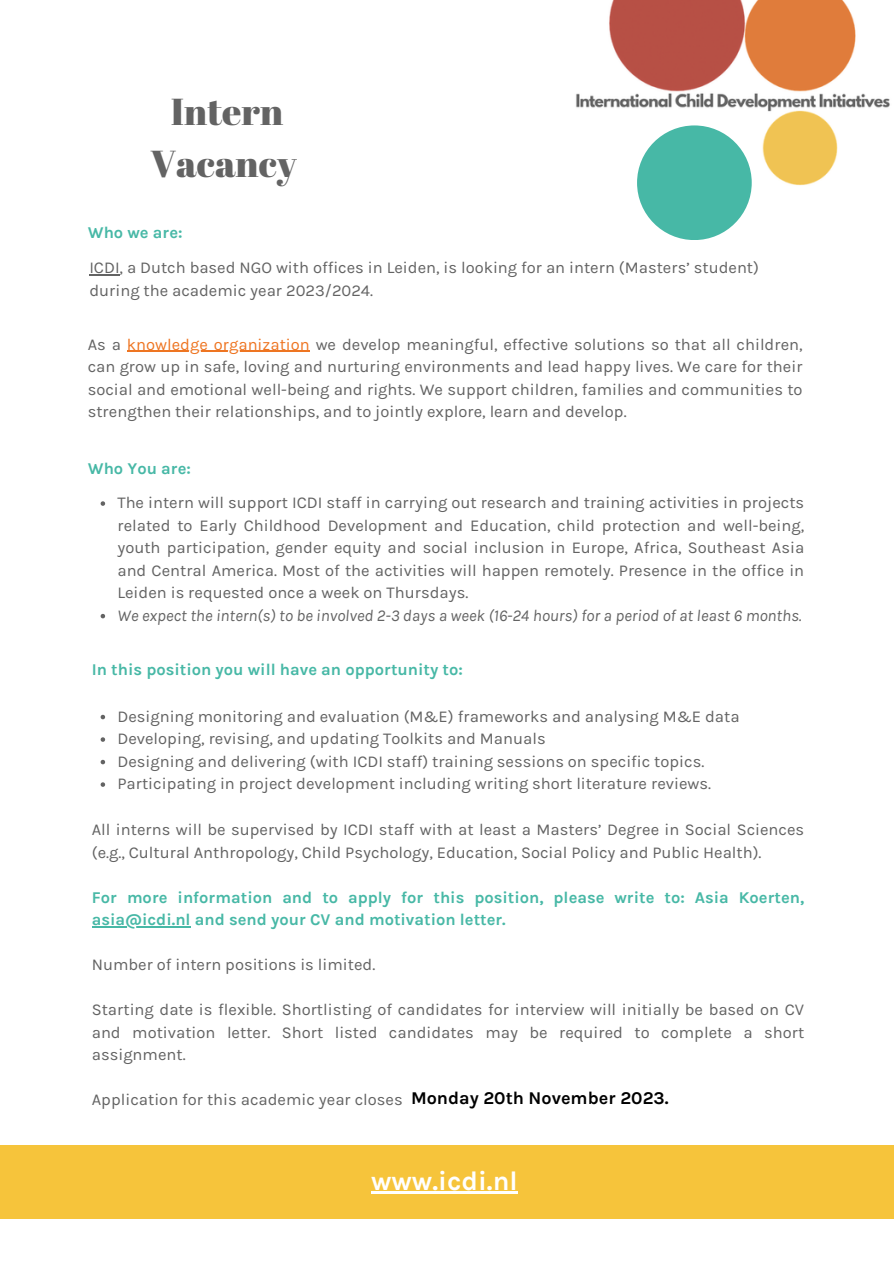
<style>
.page{position:relative;width:894px;height:1264px;background:#fff}
.page>*{position:absolute;margin:0;border:0;box-sizing:border-box;transform-origin:0 0}
.t1{font:37.5px "Abril Fatface";color:#636363}
.t2{font:700 27px "Karla";color:#fff}
.t3{font:700 18px "Karla";color:#000}
.t4{font:16.5px/22.5px "Karla";color:#636363;text-align:justify}
.t5{font:700 16.5px/22.5px "Karla";color:#47b8a6}
.t6{font:italic 16.5px "Karla";color:#636363}
.s1{color:#ee7522}
</style>
<div class="page">
<img style="left:576px;top:0;width:314px;height:197px">
<div style="left:637px;top:125px;width:114px;height:115px;background:#47b8a6;border-radius:50%"></div>
<div style="left:0;top:1145px;width:893px;height:73px;background:#f6c43b"></div>
<hr style="left:127px;top:351px;width:183px;height:1px;background:#ee7522">
<svg style="left:101px;top:501px;width:4px;height:5px"></svg>
<svg style="left:101px;top:614px;width:4px;height:4px"></svg>
<svg style="left:101px;top:714px;width:4px;height:5px"></svg>
<svg style="left:101px;top:737px;width:4px;height:4px"></svg>
<svg style="left:101px;top:759px;width:4px;height:5px"></svg>
<svg style="left:101px;top:782px;width:4px;height:4px"></svg>
<svg style="left:89px;top:274px;width:31px;height:1px"></svg>
<hr style="left:92px;top:926px;width:99px;height:1px;background:#47b8a6">
<hr style="left:371px;top:1191px;width:146px;height:2px;background:#fff">
<p class="t1" style="left:171px;top:85px;width:114px">Intern</p>
<p class="t1" style="left:150px;top:137px;width:148px">Vacancy</p>
<p class="t5" style="left:88px;top:221px;width:96px">Who we are:</p>
<p class="t4" style="left:89px;top:256px;width:671px">ICDI, a Dutch based NGO with offices in Leiden, is looking for an intern (Masters’ student) during the academic year 2023/2024.</p>
<p class="t4" style="left:88px;top:333px;width:716px">As a <span class="s1">knowledge organization</span> we develop meaningful, effective solutions so that all children, can grow up in safe, loving and nurturing environments and lead happy lives. We care for their social and emotional well-being and rights. We support children, families and communities to strengthen their relationships, and to jointly explore, learn and develop.</p>
<p class="t5" style="left:88px;top:457px;width:105px">Who You are:</p>
<p class="t4" style="left:117px;top:491px;width:688px">The intern will support ICDI staff in carrying out research and training activities in projects related to Early Childhood Development and Education, child protection and well-being, youth participation, gender equity and social inclusion in Europe, Africa, Southeast Asia and Central America. Most of the activities will happen remotely. Presence in the office in Leiden is requested once a week on Thursdays.</p>
<p class="t6" style="left:117px;top:605px;width:685px">We expect the intern(s) to be involved 2-3 days a week (16-24 hours) for a period of at least 6 months.</p>
<p class="t5" style="left:92px;top:658px;width:372px">In this position you will have an opportunity to:</p>
<p class="t4" style="left:117px;top:704px;width:623px">Designing monitoring and evaluation (M&amp;E) frameworks and analysing M&amp;E data</p>
<p class="t4" style="left:117px;top:727px;width:429px">Developing, revising, and updating Toolkits and Manuals</p>
<p class="t4" style="left:117px;top:749px;width:588px">Designing and delivering (with ICDI staff) training sessions on specific topics.</p>
<p class="t4" style="left:117px;top:772px;width:595px">Participating in project development including writing short literature reviews.</p>
<p class="t4" style="left:92px;top:818px;width:713px">All interns will be supervised by ICDI staff with at least a Masters’ Degree in Social Sciences (e.g., Cultural Anthropology, Child Psychology, Education, Social Policy and Public Health).</p>
<p class="t5" style="left:92px;top:886px;width:713px">For more information and to apply for this position, please write to: Asia Koerten, asia@icdi.nl and send your CV and motivation letter.</p>
<p class="t4" style="left:92px;top:953px;width:285px">Number of intern positions is limited.</p>
<p class="t4" style="left:92px;top:998px;width:713px">Starting date is flexible. Shortlisting of candidates for interview will initially be based on CV and motivation letter. Short listed candidates may be required to complete a short assignment.</p>
<p class="t4" style="left:92px;top:1088px;width:312px">Application for this academic year closes</p>
<p class="t3" style="left:411px;top:1087px;width:259px">Monday 20th November 2023.</p>
<p class="t2" style="left:371px;top:1164px;width:148px">www.icdi.nl</p>
</div>
